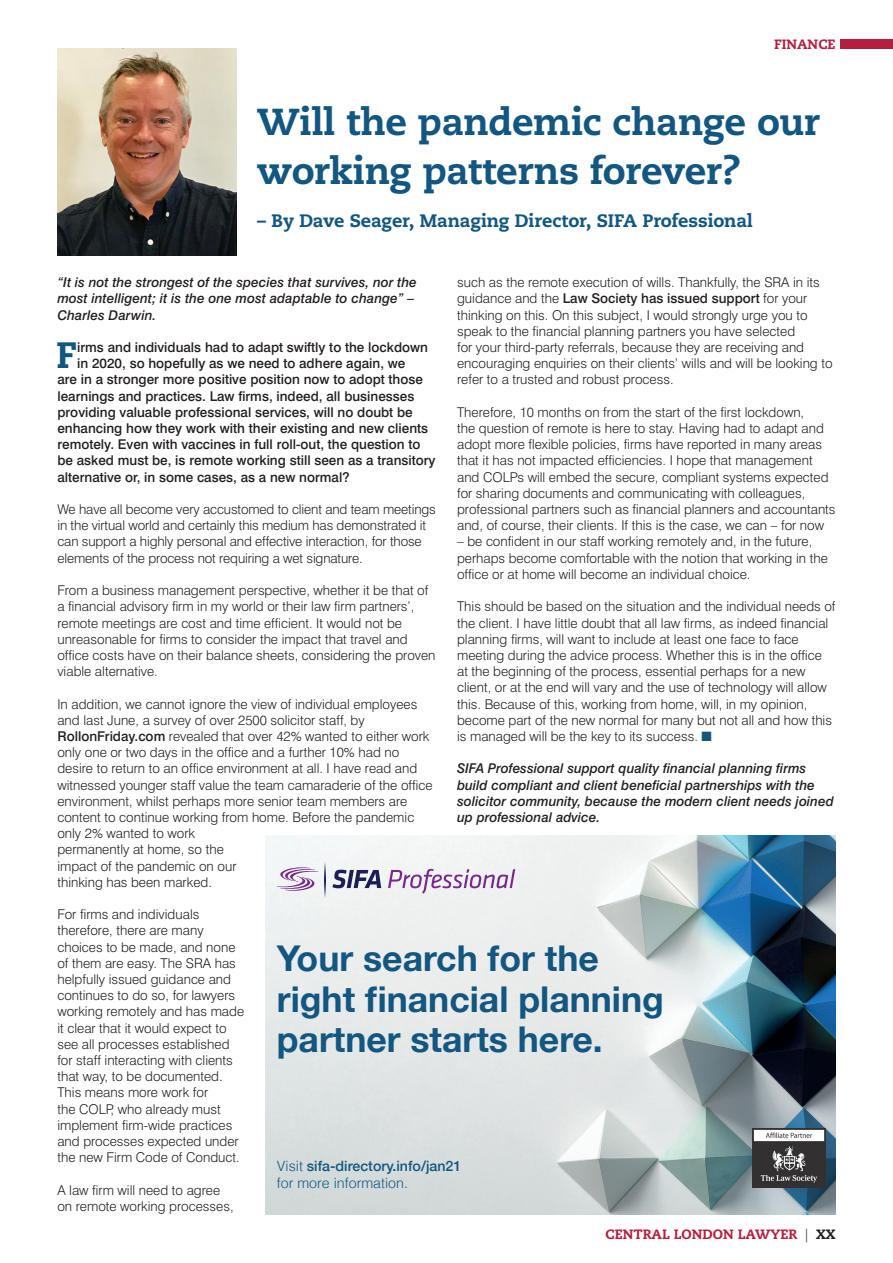
<style>
.page{position:relative;width:893px;height:1263px;background:#fff}
.page>*{position:absolute;margin:0;border:0;box-sizing:border-box;transform-origin:0 0}
.t1{font:800 37.5px/48.6px "Caecilia";letter-spacing:-.015em;color:#135781}
.t2{font:800 36.6px "Caecilia";color:#135781}
.t3{font:700 35.55px/40.3px "Helvetica Neue";color:#135781}
.t4{font:800 18px "Caecilia";letter-spacing:-.005em;color:#135781}
.t5{font:500 14.25px/16.6px "Helvetica Neue";color:#135781}
.t6{font:300 13.5px/16.2px "Swiss 721 BT";color:#231f20}
.t7{font:500 13.5px "Swiss 721 BT";color:#231f20}
.t8{font:italic 500 13.5px/16.2px "Swiss 721 BT";color:#231f20}
.t9{font:800 13.5px "Caecilia";color:#b51e3c}
.s1{font-weight:500}
.s2{color:#135781}
.s3{font-family:"Helvetica";font-weight:300}
.s4{font-weight:300;color:#231f20}
.s5{color:#231f20}
</style>
<div class="page">
<div style="left:840px;top:39px;width:53px;height:10px;background:#b51e3c"></div>
<img style="left:57px;top:49px;width:179px;height:206px">
<img style="left:266px;top:836px;width:570px;height:378px">
<img style="left:752px;top:1129px;width:74px;height:59px">
<svg style="left:277px;top:867px;width:41px;height:24px"></svg>
<svg style="left:332px;top:870px;width:49px;height:18px"></svg>
<svg style="left:388px;top:869px;width:127px;height:25px"></svg>
<svg style="left:324px;top:862px;width:1px;height:35px"></svg>
<p class="t9" style="left:774px;top:36px;width:63px">FINANCE</p>
<p class="t1" style="left:257px;top:98px;width:564px">Will the pandemic change our working patterns forever?</p>
<p class="t4" style="left:257px;top:210px;width:497px">– By Dave Seager, Managing Director, SIFA Professional</p>
<p class="t6" style="left:457px;top:274px;width:377px">such as the remote execution of wills. Thankfully, the SRA in its guidance and the <span class="s1">Law Society has issued support</span> for your thinking on this. On this subject, I would strongly urge you to speak to the financial planning partners you have selected<br>for your third-party referrals, because they are receiving and encouraging enquiries on their clients’ wills and will be looking to refer to a trusted and robust process.</p>
<p class="t6" style="left:457px;top:404px;width:380px">Therefore, 10 months on from the start of the first lockdown,<br>the question of remote is here to stay. Having had to adapt and adopt more flexible policies, firms have reported in many areas that it has not impacted efficiencies. I hope that management and COLPs will embed the secure, compliant systems expected for sharing documents and communicating with colleagues, professional partners such as financial planners and accountants and, of course, their clients. If this is the case, we can – for now</p>
<p class="t6" style="left:457px;top:533px;width:372px">– be confident in our staff working remotely and, in the future, perhaps become comfortable with the notion that working in the office or at home will become an individual choice.</p>
<p class="t6" style="left:457px;top:598px;width:380px">This should be based on the situation and the individual needs of the client. I have little doubt that all law firms, as indeed financial planning firms, will want to include at least one face to face meeting during the advice process. Whether this is in the office at the beginning of the process, essential perhaps for a new client, or at the end will vary and the use of technology will allow this. Because of this, working from home, will, in my opinion, become part of the new normal for many but not all and how this is managed will be the key to its success. <span class="s2">■</span></p>
<p class="t8" style="left:457px;top:760px;width:378px">SIFA Professional support quality financial planning firms build compliant and client beneficial partnerships with the solicitor community, because the modern client needs joined up professional advice.</p>
<p class="t8" style="left:57px;top:274px;width:361px">“It is not the strongest of the species that survives, nor the most intelligent; it is the one most adaptable to change” –<br>Charles Darwin.</p>
<p class="t2" style="left:56px;top:333px;width:23px">F</p>
<p class="t7" style="left:77px;top:339px;width:352px">irms and individuals had to adapt swiftly to the lockdown</p>
<p class="t7" style="left:77px;top:355px;width:330px">in 2020, so hopefully as we need to adhere again, we</p>
<p class="t7" style="left:57px;top:371px;width:367px">are in a stronger more positive position now to adopt those</p>
<p class="t7" style="left:57px;top:388px;width:359px">learnings and practices. Law firms, indeed, all businesses</p>
<p class="t7" style="left:57px;top:404px;width:357px">providing valuable professional services, will no doubt be</p>
<p class="t7" style="left:57px;top:420px;width:372px">enhancing how they work with their existing and new clients</p>
<p class="t7" style="left:57px;top:436px;width:365px">remotely. Even with vaccines in full roll-out, the question to</p>
<p class="t7" style="left:57px;top:452px;width:380px">be asked must be, is remote working still seen as a transitory</p>
<p class="t7" style="left:57px;top:469px;width:294px">alternative or, in some cases, as a new normal?</p>
<p class="t6" style="left:57px;top:501px;width:380px">We have all become very accustomed to client and team meetings in the virtual world and certainly this medium has demonstrated it can support a highly personal and effective interaction, for those elements of the process not requiring a wet signature.</p>
<p class="t6" style="left:57px;top:582px;width:380px">From a business management perspective, whether it be that of a financial advisory firm in my world or their law firm partners’, remote meetings are cost and time efficient. It would not be unreasonable for firms to consider the impact that travel and office costs have on their balance sheets, considering the proven viable alternative.</p>
<p class="t6" style="left:57px;top:695px;width:377px">In addition, we cannot ignore the view of individual employees and last June, a survey of over 2500 solicitor staff, by <span class="s1">RollonFriday.com</span> revealed that over 42% wanted to either work only one or two days in the office and a further 10% had no desire to return to an office environment at all. I have read and witnessed younger staff value the team camaraderie of the office environment, whilst perhaps more senior team members are content to continue working from home. Before the pandemic only 2% wanted to work<br>permanently at home, so the<br>impact of the pandemic on our<br>thinking has been marked.</p>
<p class="t6" style="left:57px;top:906px;width:188px">For firms and individuals therefore, there are many choices to be made, and none of them are easy. The SRA has helpfully issued guidance and continues to do so, for lawyers working remotely and has made it clear that it would expect to see all processes established for staff interacting with clients that way, to be documented.<br>This means more work for<br>the COLP, who already must implement firm-wide practices and processes expected under the new Firm Code of Conduct.</p>
<p class="t6" style="left:57px;top:1181px;width:178px">A law firm will need to agree on remote working processes,</p>
<p class="t3" style="left:277px;top:939px;width:388px">Your search for the right financial planning partner starts here.</p>
<p class="t5" style="left:277px;top:1157px;width:186px"><span class="s3">Visit</span> sifa-directory.info/jan21 <span class="s3">for more information.</span></p>
<p class="t9" style="left:606px;top:1226px;width:231px">CENTRAL LONDON LAWYER <span class="s4">|</span> <span class="s5">XX</span></p>
</div>
